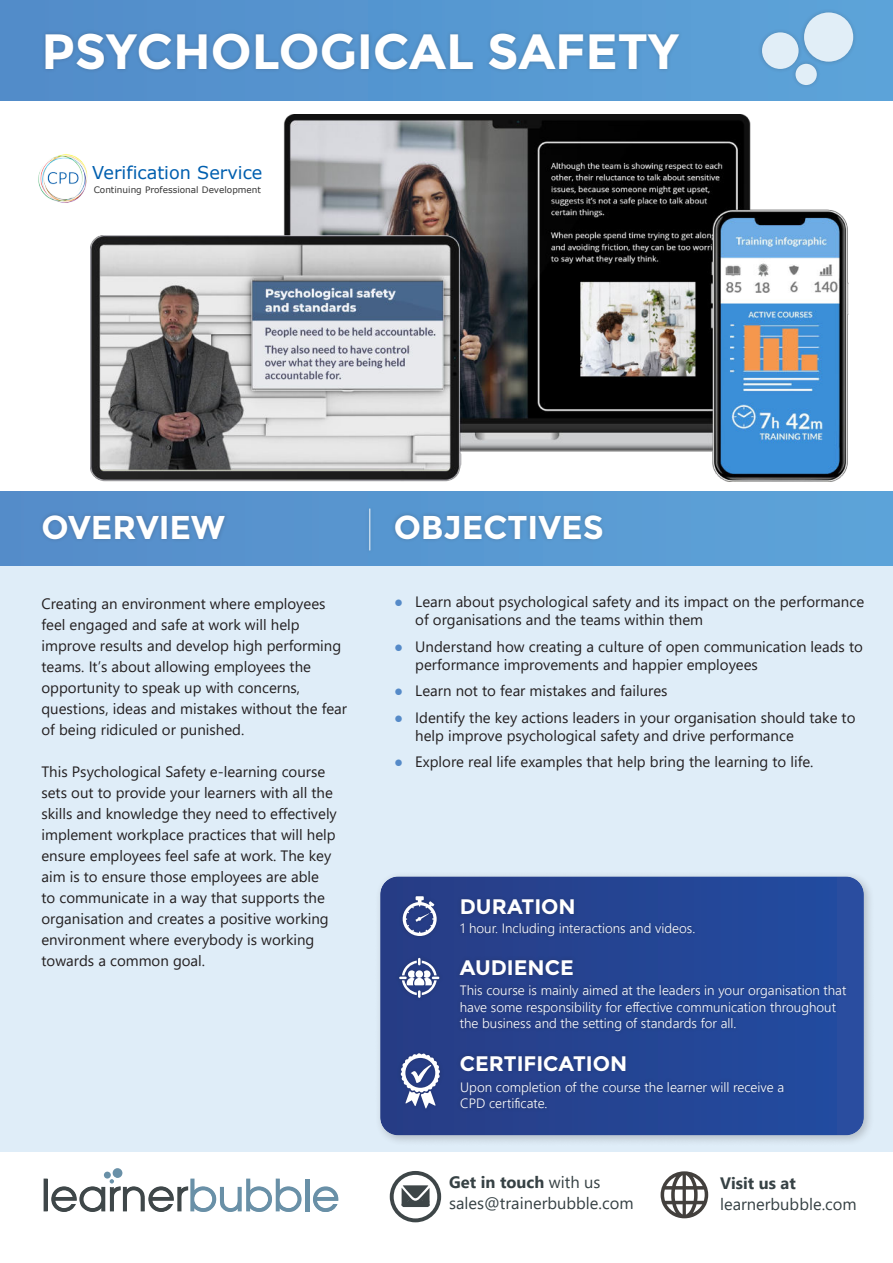
<style>
.page{position:relative;width:893px;height:1263px;background:#fff}
.page>*{position:absolute;margin:0;border:0;box-sizing:border-box;transform-origin:0 0}
.t1{font:700 49.5px "Montserrat";color:#fff}
.t2{font:700 33px "Montserrat";color:#fff}
.t3{font:700 21px "Montserrat";color:#fff}
.t4{font:17.7px "Verdana";color:#005faf}
.t5{font:16.5px/21px "Segoe UI";color:#364144}
.t6{font:700 16.5px "Segoe UI";color:#364144}
.t7{font:15px/21px "Segoe UI";color:#231f20}
.t8{font:300 13.5px/16.5px "Segoe UI";color:#fff}
.t9{font:8.85px "Verdana";color:#353535}
.s1{font-weight:100;font-size:45px}
.s2{font-weight:300;color:#558ac8}
.s3{font-weight:700}
</style>
<div class="page">
<hr style="left:305px;top:1178px;width:4px;height:33px;background:#6990a7">
<div style="left:113px;top:1168px;width:9px;height:10px;background:#6990a7;border-radius:50%"></div>
<svg style="left:313px;top:1186px;width:26px;height:26px"></svg>
<svg style="left:44px;top:1178px;width:258px;height:34px"></svg>
<div style="left:104px;top:1171px;width:7px;height:7px;background:#6990a7;border-radius:50%"></div>
<svg style="left:392px;top:1173px;width:47px;height:47px"></svg>
<div style="left:390px;top:1171px;width:51px;height:51px;border:4px solid #3e4648;border-radius:50%"></div>
<svg style="left:402px;top:1185px;width:28px;height:22px"></svg>
<svg style="left:661px;top:1171px;width:47px;height:47px"></svg>
<div style="left:0;top:565px;width:893px;height:587px;background:#dfedf8"></div>
<div style="left:375px;top:871px;width:500px;height:276px;background:#231f20;opacity:.23"></div>
<svg style="left:380px;top:876px;width:484px;height:259px;background:#264795"></svg>
<div style="left:456px;top:1077px;width:331px;height:35px;background:#231f20;opacity:.18"></div>
<div style="left:456px;top:1051px;width:174px;height:24px;background:#263e85"></div>
<div style="left:455px;top:980px;width:395px;height:56px;background:#231f20;opacity:.18"></div>
<div style="left:456px;top:955px;width:122px;height:25px;background:#263d83"></div>
<div style="left:456px;top:919px;width:243px;height:22px;background:#25418b"></div>
<div style="left:457px;top:895px;width:122px;height:24px;background:#263e84"></div>
<div style="left:395px;top:953px;width:49px;height:49px;background:#263d87"></div>
<svg style="left:399px;top:958px;width:40px;height:40px"></svg>
<div style="left:397px;top:1049px;width:47px;height:63px;background:#263d86"></div>
<svg style="left:401px;top:1053px;width:39px;height:55px"></svg>
<div style="left:398px;top:891px;width:43px;height:49px;background:#263d86"></div>
<svg style="left:403px;top:896px;width:34px;height:40px"></svg>
<div style="left:0;top:492px;width:893px;height:73px;background:#5899d2"></div>
<div style="left:39px;top:510px;width:190px;height:33px;background:#231f20;opacity:.23"></div>
<div style="left:391px;top:510px;width:215px;height:33px;background:#231f20;opacity:.23"></div>
<div style="left:365px;top:505px;width:9px;height:50px;background:#5593cb"></div>
<img style="left:90px;top:115px;width:758px;height:367px">
<img style="left:38px;top:154px;width:50px;height:49px">
<div style="left:0;top:0;width:893px;height:101px;background:#5698d1"></div>
<div style="left:41px;top:29px;width:642px;height:45px;background:#231f20;opacity:.23"></div>
<div style="left:757px;top:28px;width:46px;height:46px;background:#5b9fd4"></div>
<div style="left:762px;top:32px;width:37px;height:37px;background:#e1eef7;border-radius:50%"></div>
<div style="left:799px;top:8px;width:59px;height:58px;background:#231f20;opacity:.23"></div>
<div style="left:804px;top:12px;width:49px;height:50px;background:#e1eef7;border-radius:50%"></div>
<div style="left:791px;top:59px;width:30px;height:30px;background:#231f20;opacity:.23"></div>
<svg style="left:795px;top:64px;width:22px;height:21px"></svg>
<h1 class="t1" style="left:41px;top:23px;width:639px">PSYCHOLOGICAL SAFETY</h1>
<p class="t4" style="left:92px;top:165px;width:172px">Verification Service</p>
<p class="t9" style="left:94px;top:186px;width:169px">Continuing Professional Development</p>
<h2 class="t2" style="left:41px;top:508px;width:185px">OVERVIEW</h2>
<h2 class="t2" style="left:363px;top:508px;width:242px"><span class="s1">|</span> OBJECTIVES</h2>
<p class="t7" style="left:41px;top:595px;width:307px">Creating an environment where employees feel engaged and safe at work will help improve results and develop high performing teams. It’s about allowing employees the opportunity to speak up with concerns, questions, ideas and mistakes without the fear of being ridiculed or punished.</p>
<p class="t7" style="left:41px;top:763px;width:297px">This Psychological Safety e-learning course sets out to provide your learners with all the skills and knowledge they need to effectively implement workplace practices that will help ensure employees feel safe at work. The key aim is to ensure those employees are able<br>to communicate in a way that supports the organisation and creates a positive working environment where everybody is working towards a common goal.</p>
<p class="t7" style="left:415px;top:594px;width:450px;line-height:18px;text-indent:-21px"><span class="s2">●</span> Learn about psychological safety and its impact on the performance of organisations and the teams within them</p>
<p class="t7" style="left:415px;top:639px;width:449px;line-height:18px;text-indent:-21px"><span class="s2">●</span> Understand how creating a culture of open communication leads to performance improvements and happier employees</p>
<p class="t7" style="left:394px;top:682px;width:275px"><span class="s2">●</span> Learn not to fear mistakes and failures</p>
<p class="t7" style="left:415px;top:710px;width:442px;line-height:18px;text-indent:-21px"><span class="s2">●</span> Identify the key actions leaders in your organisation should take to help improve psychological safety and drive performance</p>
<p class="t7" style="left:394px;top:753px;width:421px"><span class="s2">●</span> Explore real life examples that help bring the learning to life.</p>
<h3 class="t3" style="left:460px;top:895px;width:117px">DURATION</h3>
<p class="t8" style="left:460px;top:919px;width:236px">1 hour. Including interactions and videos.</p>
<h3 class="t3" style="left:460px;top:955px;width:116px">AUDIENCE</h3>
<p class="t8" style="left:460px;top:983px;width:388px">This course is mainly aimed at the leaders in your organisation that have some responsibility for effective communication throughout the business and the setting of standards for all.</p>
<h3 class="t3" style="left:460px;top:1051px;width:169px">CERTIFICATION</h3>
<p class="t8" style="left:460px;top:1080px;width:325px">Upon completion of the course the learner will receive a<br>CPD certificate.</p>
<p class="t5" style="left:449px;top:1173px;width:186px"><span class="s3">Get in touch</span> with us sales@trainerbubble.com</p>
<p class="t6" style="left:720px;top:1173px;width:77px">Visit us at</p>
<p class="t5" style="left:720px;top:1195px;width:138px">learnerbubble.com</p>
</div>
